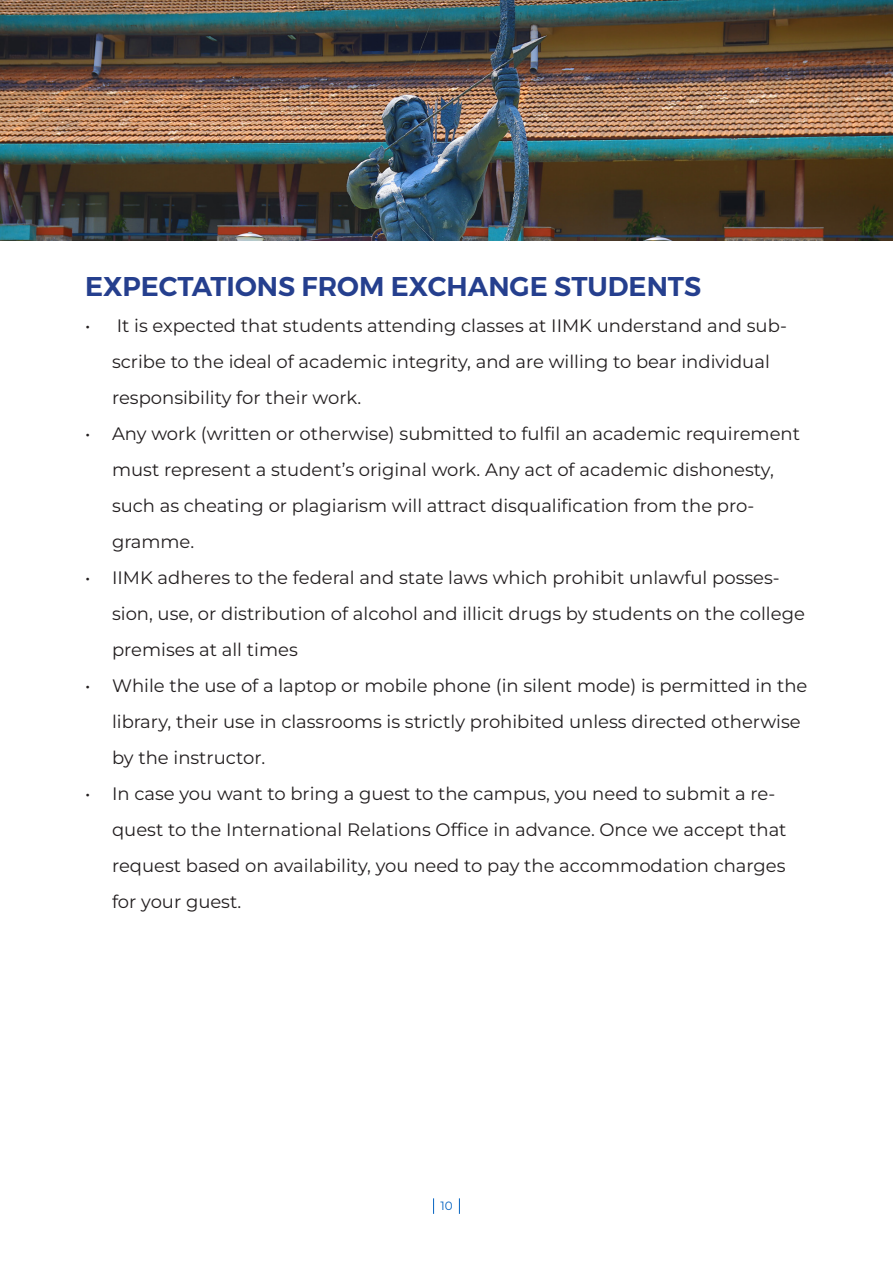
<style>
.page{position:relative;width:893px;height:1263px;background:#fff}
.page>*{position:absolute;margin:0;border:0;box-sizing:border-box;transform-origin:0 0}
.t1{font:600 27px "Montserrat";color:#253f8e}
.t2{font:18px/36px "Montserrat";color:#231f20}
.t3{font:12px "Montserrat";color:#0563c1}
</style>
<div class="page">
<svg style="left:433px;top:1198px;width:1px;height:16px"></svg>
<svg style="left:459px;top:1198px;width:1px;height:16px"></svg>
<img style="left:0;top:0;width:893px;height:240px">
<p class="t1" style="left:85px;top:265px;width:618px">EXPECTATIONS FROM EXCHANGE STUDENTS</p>
<p class="t2" style="left:112px;top:307px;width:676px;text-indent:-27px">• It is expected that students attending classes at IIMK understand and sub&shy;scribe to the ideal of academic integrity, and are willing to bear individual responsibility for their work.</p>
<p class="t2" style="left:112px;top:415px;width:689px;text-indent:-27px">• Any work (written or otherwise) submitted to fulfil an academic requirement must represent a student’s original work. Any act of academic dishonesty, such as cheating or plagiarism will attract disqualification from the pro&shy;gramme.</p>
<p class="t2" style="left:112px;top:559px;width:694px;text-indent:-27px">• IIMK adheres to the federal and state laws which prohibit unlawful posses&shy;sion, use, or distribution of alcohol and illicit drugs by students on the college premises at all times</p>
<p class="t2" style="left:112px;top:667px;width:697px;text-indent:-27px">• While the use of a laptop or mobile phone (in silent mode) is permitted in the library, their use in classrooms is strictly prohibited unless directed otherwise by the instructor.</p>
<p class="t2" style="left:112px;top:775px;width:676px;text-indent:-27px">• In case you want to bring a guest to the campus, you need to submit a re&shy;quest to the International Relations Office in advance. Once we accept that request based on availability, you need to pay the accommodation charges for your guest.</p>
<p class="t3" style="left:440px;top:1198px;width:14px">10</p>
</div>
